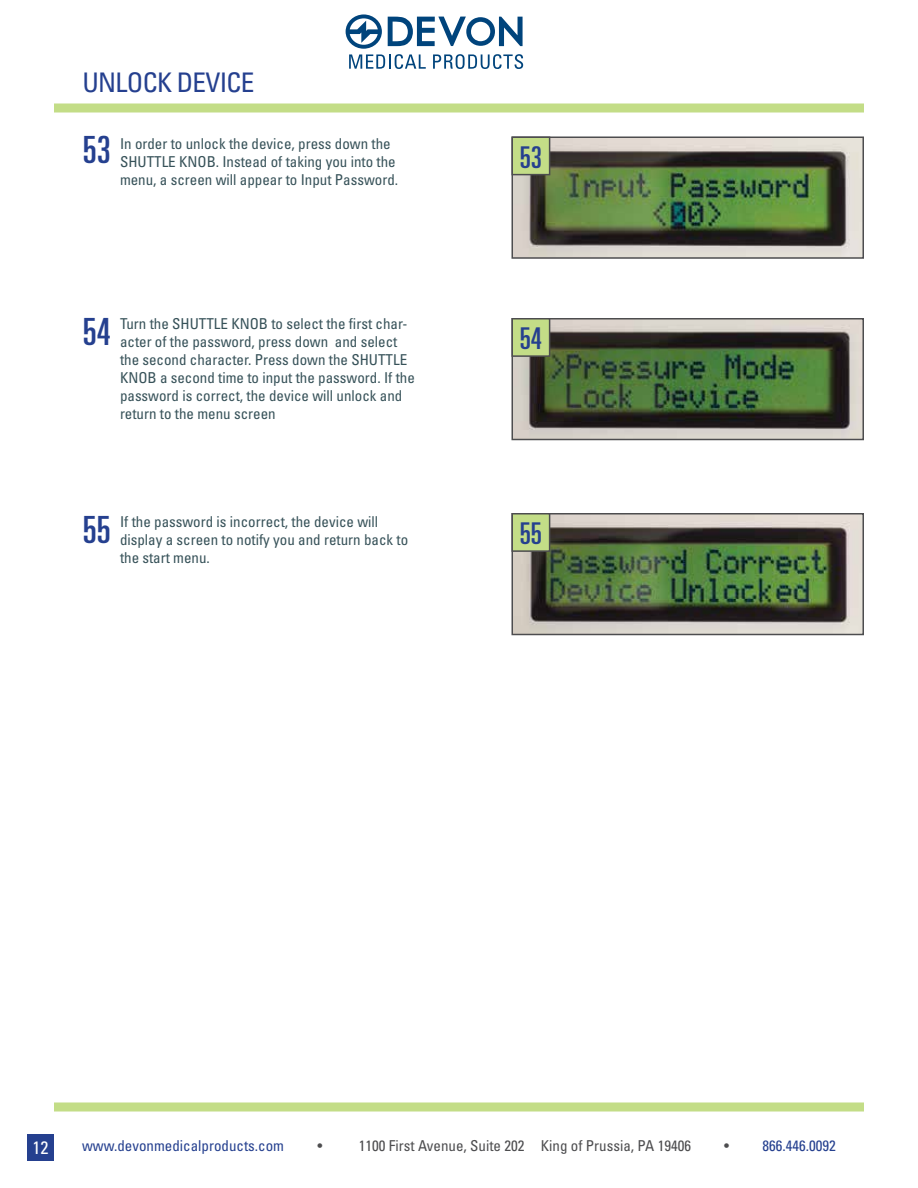
<style>
.page{position:relative;width:918px;height:1188px;background:#fff}
.page>*{position:absolute;margin:0;border:0;box-sizing:border-box;transform-origin:0 0}
.t1{font:ultra-condensed 37.5px "Univers";color:#25408f}
.t2{font:ultra-condensed 30px "Univers";color:#25408f}
.t3{font:condensed 27px "Univers";letter-spacing:-.025em;color:#25408f}
.t4{font:condensed 18px "Univers";color:#fff}
.t5{font:condensed 15px/18px "Univers";color:#375259}
.t6{font:condensed 15px "Univers";color:#4d4d4f}
.t7{font:condensed 15px "Univers";color:#25408f}
.s1{color:#4d4d4f}
</style>
<div class="page">
<div style="left:27px;top:1134px;width:27px;height:27px;background:#25408f"></div>
<svg style="left:346px;top:14px;width:177px;height:55px"></svg>
<div style="left:54px;top:104px;width:810px;height:8px;background:#c3dd87"></div>
<div style="left:54px;top:1102px;width:810px;height:10px;background:#c3dd87"></div>
<img style="left:515px;top:139px;width:346px;height:117px">
<div style="left:512px;top:136px;width:352px;height:123px;border:2px solid #4d4d4f"></div>
<div style="left:512px;top:136px;width:38px;height:39px;background:#c3dd87;border:2px solid #4d4d4f"></div>
<img style="left:515px;top:321px;width:346px;height:116px">
<div style="left:512px;top:318px;width:352px;height:122px;border:2px solid #4d4d4f"></div>
<div style="left:512px;top:318px;width:38px;height:39px;background:#c3dd87;border:2px solid #4d4d4f"></div>
<img style="left:515px;top:516px;width:346px;height:116px">
<div style="left:512px;top:513px;width:352px;height:122px;border:2px solid #4d4d4f"></div>
<div style="left:512px;top:513px;width:38px;height:39px;background:#c3dd87;border:2px solid #4d4d4f"></div>
<h3 class="t3" style="left:82px;top:66px;width:173px">UNLOCK DEVICE</h3>
<h1 class="t1" style="left:83px;top:129px;width:29px">53</h1>
<p class="t5" style="left:120px;top:134px;width:280px">In order to unlock the device, press down the<br>SHUTTLE KNOB. Instead of taking you into the menu, a screen will appear to Input Password.</p>
<h1 class="t1" style="left:83px;top:311px;width:29px">54</h1>
<p class="t5" style="left:120px;top:314px;width:296px">Turn the SHUTTLE KNOB to select the first char&shy;acter of the password, press down and select the second character. Press down the SHUTTLE KNOB a second time to input the password. If the password is correct, the device will unlock and return to the menu screen</p>
<h1 class="t1" style="left:83px;top:509px;width:29px">55</h1>
<p class="t5" style="left:120px;top:512px;width:290px">If the password is incorrect, the device will display a screen to notify you and return back to the start menu.</p>
<h2 class="t2" style="left:520px;top:140px;width:24px">53</h2>
<h2 class="t2" style="left:520px;top:322px;width:24px">54</h2>
<h2 class="t2" style="left:520px;top:517px;width:24px">55</h2>
<p class="t4" style="left:33px;top:1136px;width:17px">12</p>
<p class="t7" style="left:82px;top:1136px;width:203px">www.devonmedicalproducts.com</p>
<p class="t6" style="left:317px;top:1136px;width:6px">•</p>
<p class="t6" style="left:359px;top:1136px;width:334px">1100 First Avenue, Suite 202 King of Prussia, PA 19406</p>
<p class="t7" style="left:724px;top:1136px;width:113px"><span class="s1">•</span> 866.446.0092</p>
</div>
